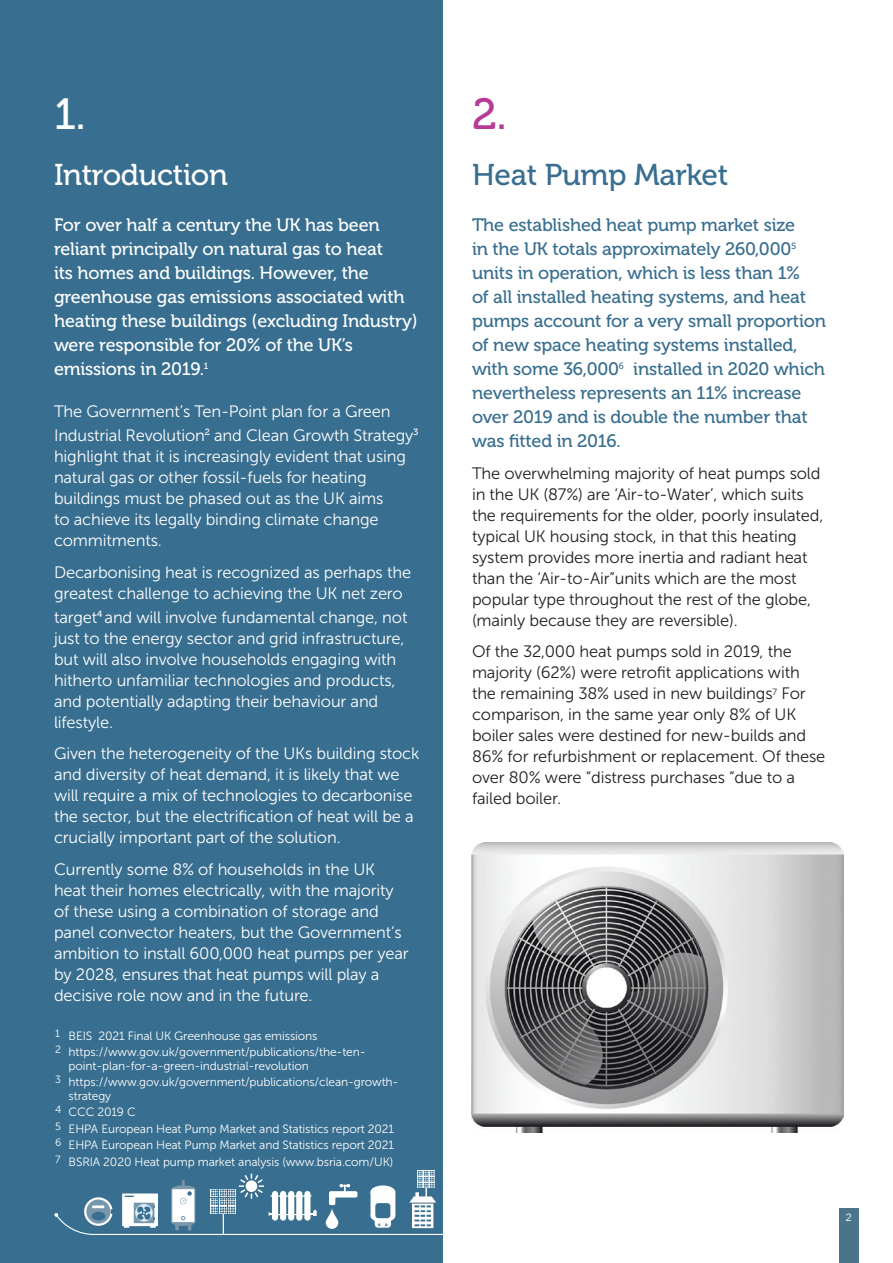
<style>
.page{position:relative;width:893px;height:1263px;background:#fff}
.page>*{position:absolute;margin:0;border:0;box-sizing:border-box;transform-origin:0 0}
.t1{font:43.5px "Museo 500";color:#fff}
.t2{font:43.5px "Museo 500";color:#b53b96}
.t3{font:30px "Museo 500";letter-spacing:-.01em;color:#386e8f}
.t4{font:30px "Museo 500";letter-spacing:-.01em;color:#fff}
.t5{font:18px/24px "Museo 500";letter-spacing:-.01em;color:#386e8f}
.t6{font:18px/24px "Museo 500";letter-spacing:-.01em;color:#fff}
.t7{font:16.5px/21px "Museo Sans 300";letter-spacing:-.01em;color:#fff}
.t8{font:16.5px/21px "Museo Sans 300";letter-spacing:-.01em;color:#231f20}
.t9{font:12px/13.5px "Museo Sans 300";letter-spacing:-.01em;color:#fff}
.t10{font:10.5px "Gotham";color:#fff}
</style>
<div class="page">
<img style="left:471px;top:842px;width:372px;height:290px">
<div style="left:0;top:0;width:442px;height:1263px;background:#386e8f"></div>
<svg style="left:54px;top:1170px;width:389px;height:65px"></svg>
<div style="left:92px;top:1212px;width:13px;height:8px;background:#386e8f;border-radius:50%"></div>
<div style="left:839px;top:1208px;width:19px;height:55px;background:#49748a"></div>
<p class="t1" style="left:54px;top:90px;width:33px">1.</p>
<p class="t4" style="left:54px;top:158px;width:175px">Introduction</p>
<p class="t6" style="left:54px;top:213px;width:365px">For over half a century the UK has been reliant principally on natural gas to heat<br>its homes and buildings. However, the greenhouse gas emissions associated with heating these buildings (excluding Industry) were responsible for 20% of the UK’s emissions in 2019.<sup>1</sup></p>
<p class="t7" style="left:54px;top:400px;width:366px;line-height:24px">The Government’s Ten-Point plan for a Green<br>Industrial Revolution<sup>2</sup> and Clean Growth Strategy<sup>3</sup></p>
<p class="t7" style="left:54px;top:446px;width:354px">highlight that it is increasingly evident that using natural gas or other fossil-fuels for heating buildings must be phased out as the UK aims<br>to achieve its legally binding climate change commitments.</p>
<p class="t7" style="left:54px;top:562px;width:359px">Decarbonising heat is recognized as perhaps the greatest challenge to achieving the UK net zero</p>
<p class="t7" style="left:54px;top:607px;width:355px">target<sup>4</sup> and will involve fundamental change, not just to the energy sector and grid infrastructure, but will also involve households engaging with hitherto unfamiliar technologies and products, and potentially adapting their behaviour and lifestyle.</p>
<p class="t7" style="left:54px;top:743px;width:367px">Given the heterogeneity of the UKs building stock and diversity of heat demand, it is likely that we will require a mix of technologies to decarbonise the sector, but the electrification of heat will be a crucially important part of the solution.</p>
<p class="t7" style="left:54px;top:859px;width:356px">Currently some 8% of households in the UK heat their homes electrically, with the majority of these using a combination of storage and panel convector heaters, but the Government’s ambition to install 600,000 heat pumps per year by 2028, ensures that heat pumps will play a decisive role now and in the future.</p>
<p class="t9" style="left:55px;top:1029px;width:264px"><sup>1</sup> BEIS 2021 Final UK Greenhouse gas emissions</p>
<p class="t9" style="left:69px;top:1045px;width:299px;text-indent:-14px"><sup>2</sup> https://www.gov.uk/government/publications/the-ten&shy;point-plan-for-a-green-industrial-revolution</p>
<p class="t9" style="left:69px;top:1075px;width:331px;text-indent:-14px"><sup>3</sup> https://www.gov.uk/government/publications/clean-growth&shy;strategy</p>
<p class="t9" style="left:55px;top:1105px;width:82px"><sup>4</sup> CCC 2019 C</p>
<p class="t9" style="left:55px;top:1122px;width:341px"><sup>5</sup> EHPA European Heat Pump Market and Statistics report 2021</p>
<p class="t9" style="left:55px;top:1138px;width:341px"><sup>6</sup> EHPA European Heat Pump Market and Statistics report 2021</p>
<p class="t9" style="left:55px;top:1155px;width:340px"><sup>7</sup> BSRIA 2020 Heat pump market analysis (www.bsria.com/UK)</p>
<p class="t2" style="left:472px;top:90px;width:36px">2.</p>
<p class="t3" style="left:472px;top:158px;width:258px">Heat Pump Market</p>
<p class="t5" style="left:472px;top:213px;width:356px">The established heat pump market size<br>in the UK totals approximately 260,000<sup>5 </sup>units in operation, which is less than 1%<br>of all installed heating systems, and heat pumps account for a very small proportion of new space heating systems installed, with some 36,000<sup>6</sup> installed in 2020 which nevertheless represents an 11% increase over 2019 and is double the number that was fitted in 2016.</p>
<p class="t8" style="left:472px;top:463px;width:353px">The overwhelming majority of heat pumps sold in the UK (87%) are ‘Air-to-Water’, which suits the requirements for the older, poorly insulated, typical UK housing stock, in that this heating system provides more inertia and radiant heat than the ‘Air-to-Air”units which are the most popular type throughout the rest of the globe, (mainly because they are reversible).</p>
<p class="t8" style="left:472px;top:641px;width:355px">Of the 32,000 heat pumps sold in 2019, the majority (62%) were retrofit applications with the remaining 38% used in new buildings<sup>7</sup> For comparison, in the same year only 8% of UK boiler sales were destined for new-builds and 86% for refurbishment or replacement. Of these over 80% were “distress purchases “due to a failed boiler.</p>
<p class="t10" style="left:845px;top:1211px;width:8px">7</p>
<p class="t10" style="left:845px;top:1211px;width:8px">2</p>
</div>
